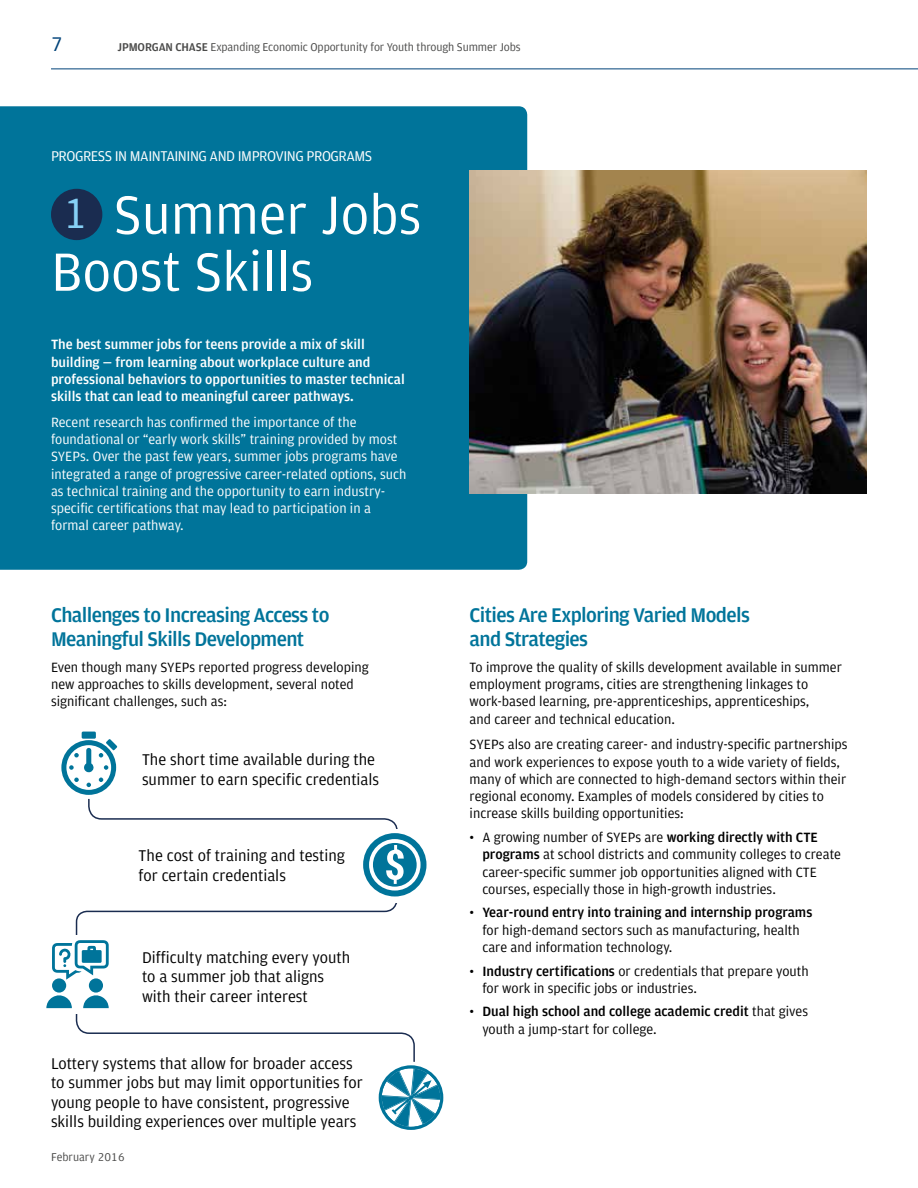
<style>
.page{position:relative;width:918px;height:1188px;background:#fff}
.page>*{position:absolute;margin:0;border:0;box-sizing:border-box;transform-origin:0 0}
.t1{font:57px/57px "Amplitude TF";color:#fff}
.t2{font:700 21px/24px "Amplitude TF";letter-spacing:-.03em;color:#00749a}
.t3{font:21px "Amplitude TF";color:#004379}
.t4{font:16.5px/19.5px "Amplitude TF";color:#000}
.t5{font:15px "Amplitude TF";letter-spacing:-.03em;color:#fff}
.t6{font:14.25px/17.2px "Amplitude TF";color:#000}
.t7{font:14.25px/17.2px "Amplitude TF";color:#fff}
.t8{font:700 14.25px/17.2px "Amplitude TF";color:#fff}
.t9{font:700 14.25px/17.2px "Amplitude TF";color:#000}
.t10{font:12px "Amplitude TF";letter-spacing:-.01em;color:#4a4a49}
.s1{font-weight:700}
.s2{font-size:45px;color:#86d0f5}
.s3{font-weight:400}
</style>
<div class="page">
<hr style="left:51px;top:69px;width:867px;height:1px;background:#004379">
<div style="left:0;top:106px;width:527px;height:464px;background:#00749a"></div>
<svg style="left:75px;top:799px;width:340px;height:263px"></svg>
<img style="left:470px;top:170px;width:397px;height:323px">
<div style="left:51px;top:189px;width:51px;height:51px;background:#1a2c50;border-radius:50%"></div>
<div style="left:372px;top:829px;width:45px;height:74px;background:#fff"></div>
<svg style="left:363px;top:833px;width:64px;height:64px"></svg>
<div style="left:48px;top:935px;width:60px;height:78px;background:#fff"></div>
<svg style="left:46px;top:995px;width:26px;height:13px"></svg>
<svg style="left:83px;top:995px;width:26px;height:13px"></svg>
<div style="left:52px;top:978px;width:14px;height:15px;background:#00749a;border-radius:50%"></div>
<div style="left:89px;top:978px;width:14px;height:15px;background:#00749a;border-radius:50%"></div>
<svg style="left:52px;top:940px;width:57px;height:40px"></svg>
<div style="left:379px;top:1065px;width:64px;height:65px;border:3px solid #00749a;border-radius:50%"></div>
<svg style="left:381px;top:1068px;width:60px;height:60px"></svg>
<svg style="left:61px;top:732px;width:56px;height:63px"></svg>
<h2 class="t3" style="left:51px;top:32px;width:13px">7</h2>
<p class="t10" style="left:118px;top:40px;width:405px"><span class="s1">JPMORGAN CHASE</span> Expanding Economic Opportunity for Youth through Summer Jobs</p>
<p class="t5" style="left:51px;top:147px;width:323px">PROGRESS IN MAINTAINING AND IMPROVING PROGRAMS</p>
<h1 class="t1" style="left:51px;top:187px;width:372px"><span class="s2">1</span> Summer Jobs<br>Boost Skills</h1>
<p class="t8" style="left:51px;top:336px;width:355px">The best summer jobs for teens provide a mix of skill building — from learning about workplace culture and professional behaviors to opportunities to master technical skills that can lead to meaningful career pathways.</p>
<p class="t7" style="left:51px;top:414px;width:357px">Recent research has confirmed the importance of the foundational or “early work skills” training provided by most SYEPs. Over the past few years, summer jobs programs have integrated a range of progressive career-related options, such as technical training and the opportunity to earn industry&shy;specific certifications that may lead to participation in a formal career pathway.</p>
<h2 class="t2" style="left:51px;top:603px;width:280px">Challenges to Increasing Access to<br>Meaningful Skills Development</h2>
<p class="t6" style="left:51px;top:659px;width:319px">Even though many SYEPs reported progress developing new approaches to skills development, several noted significant challenges, such as:</p>
<p class="t4" style="left:142px;top:750px;width:239px">The short time available during the summer to earn specific credentials</p>
<p class="t4" style="left:139px;top:846px;width:208px">The cost of training and testing for certain credentials</p>
<p class="t4" style="left:142px;top:947px;width:210px">Difficulty matching every youth to a summer job that aligns with their career interest</p>
<p class="t4" style="left:51px;top:1054px;width:313px">Lottery systems that allow for broader access to summer jobs but may limit opportunities for young people to have consistent, progressive skills building experiences over multiple years</p>
<p class="t10" style="left:51px;top:1151px;width:75px">February 2016</p>
<h2 class="t2" style="left:470px;top:603px;width:282px">Cities Are Exploring Varied Models and Strategies</h2>
<p class="t6" style="left:470px;top:659px;width:374px">To improve the quality of skills development available in summer employment programs, cities are strengthening linkages to work-based learning, pre-apprenticeships, apprenticeships,<br>and career and technical education.</p>
<p class="t6" style="left:470px;top:736px;width:379px">SYEPs also are creating career- and industry-specific partnerships and work experiences to expose youth to a wide variety of fields, many of which are connected to high-demand sectors within their regional economy. Examples of models considered by cities to increase skills building opportunities:</p>
<p class="t6" style="left:482px;top:829px;width:360px;text-indent:-13px">• A growing number of SYEPs are <span class="s1">working directly with CTE programs</span> at school districts and community colleges to create career-specific summer job opportunities aligned with CTE courses, especially those in high-growth industries.</p>
<p class="t6" style="left:482px;top:904px;width:332px;text-indent:-13px">• <span class="s1">Year-round entry into training and internship programs </span>for high-demand sectors such as manufacturing, health care and information technology.</p>
<p class="t6" style="left:482px;top:962px;width:328px;text-indent:-13px">• <span class="s1">Industry certifications</span> or credentials that prepare youth for work in specific jobs or industries.</p>
<p class="t9" style="left:482px;top:1003px;width:327px;text-indent:-13px"><span class="s3">•</span> Dual high school and college academic credit <span class="s3">that gives youth a jump-start for college.</span></p>
</div>
